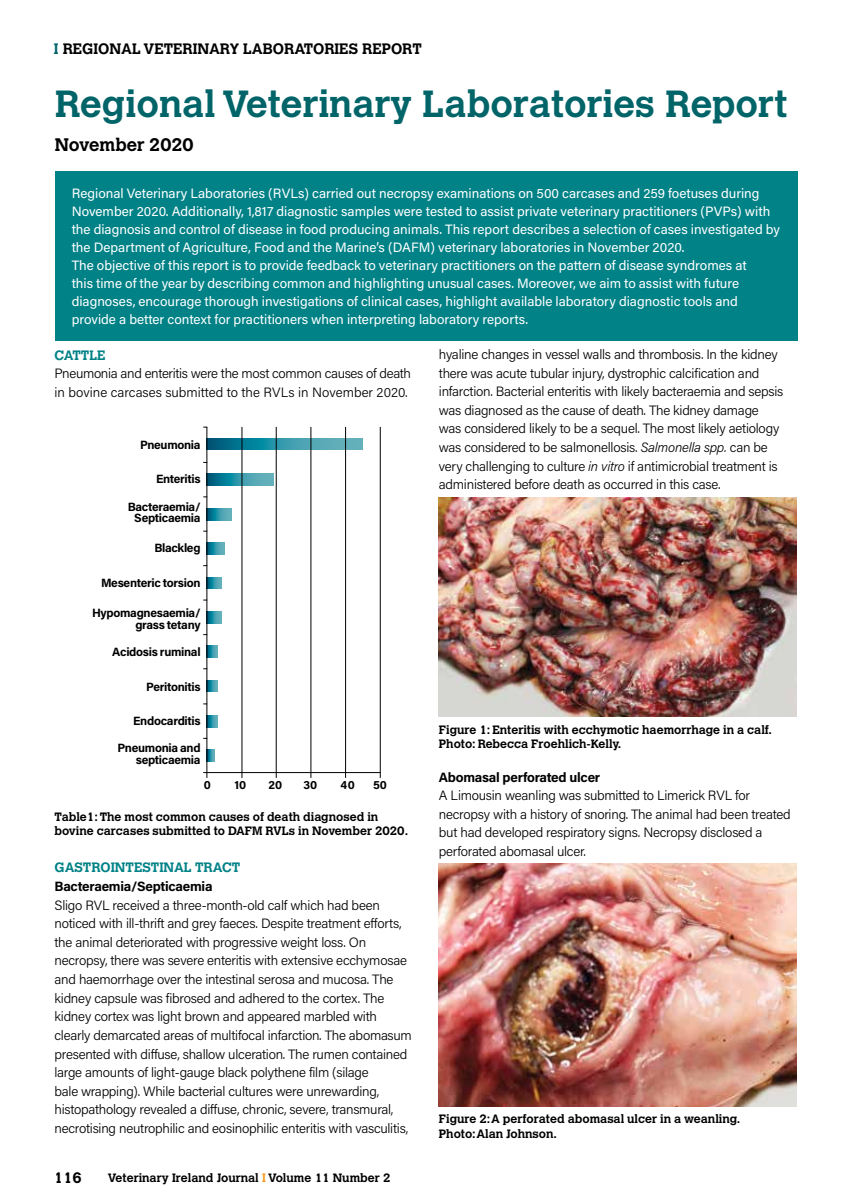
<style>
.page{position:relative;width:851px;height:1204px;background:#fff}
.page>*{position:absolute;margin:0;border:0;box-sizing:border-box;transform-origin:0 0}
.t1{font:700 37.5px "Calvert";color:#006468}
.t2{font:700 18px "Calvert";color:#000}
.t3{font:700 15px "Calvert";color:#000}
.t4{font:300 13.5px/18.6px "Acumin Pro";letter-spacing:-.02em;color:#000}
.t5{font:13.5px/18px "Acumin Pro";color:#fff}
.t6{font:700 13.5px "Acumin Pro";letter-spacing:-.02em;color:#000}
.t7{font:700 13.5px "Calvert";color:#008287}
.t8{font:700 12px/14.4px "Calvert";color:#000}
.t9{font:700 12px/11.6px "Acumin Pro";letter-spacing:-.025em;color:#000;text-align:right}
.s1{color:#006468}
.s2{color:#f8981d}
.s3{font-style:italic}
</style>
<div class="page">
<div style="left:55px;top:171px;width:742px;height:97px;background:#008287"></div>
<div style="left:55px;top:243px;width:742px;height:97px;background:#008287"></div>
<img style="left:439px;top:863px;width:357px;height:243px">
<img style="left:439px;top:497px;width:357px;height:219px">
<hr style="left:203px;top:772px;width:177px;height:1px;background:#000">
<svg style="left:207px;top:749px;width:7px;height:12px"></svg>
<svg style="left:207px;top:438px;width:155px;height:12px;background:#2f8fa3"></svg>
<svg style="left:207px;top:473px;width:66px;height:12px"></svg>
<svg style="left:207px;top:508px;width:24px;height:12px"></svg>
<svg style="left:207px;top:543px;width:17px;height:11px"></svg>
<svg style="left:207px;top:577px;width:15px;height:12px"></svg>
<svg style="left:207px;top:611px;width:14px;height:12px"></svg>
<svg style="left:207px;top:645px;width:11px;height:12px"></svg>
<svg style="left:207px;top:680px;width:11px;height:12px"></svg>
<svg style="left:207px;top:715px;width:11px;height:12px"></svg>
<hr style="left:242px;top:427px;width:1px;height:350px;background:#000">
<hr style="left:276px;top:427px;width:1px;height:350px;background:#000">
<hr style="left:310px;top:427px;width:1px;height:350px;background:#000">
<hr style="left:345px;top:427px;width:1px;height:350px;background:#000">
<hr style="left:380px;top:427px;width:1px;height:350px;background:#000">
<hr style="left:206px;top:427px;width:1px;height:350px;background:#000">
<p class="t3" style="left:54px;top:39px;width:369px"><span class="s1">I</span> REGIONAL VETERINARY LABORATORIES REPORT</p>
<h1 class="t1" style="left:55px;top:80px;width:734px">Regional Veterinary Laboratories Report</h1>
<h2 class="t2" style="left:55px;top:133px;width:140px">November 2020</h2>
<p class="t5" style="left:72px;top:184px;width:709px">Regional Veterinary Laboratories (RVLs) carried out necropsy examinations on 500 carcases and 259 foetuses during November 2020. Additionally, 1,817 diagnostic samples were tested to assist private veterinary practitioners (PVPs) with the diagnosis and control of disease in food producing animals. This report describes a selection of cases investigated by the Department of Agriculture, Food and the Marine’s (DAFM) veterinary laboratories in November 2020.<br>The objective of this report is to provide feedback to veterinary practitioners on the pattern of disease syndromes at<br>this time of the year by describing common and highlighting unusual cases. Moreover, we aim to assist with future diagnoses, encourage thorough investigations of clinical cases, highlight available laboratory diagnostic tools and provide a better context for practitioners when interpreting laboratory reports.</p>
<p class="t7" style="left:55px;top:346px;width:53px">CATTLE</p>
<p class="t4" style="left:55px;top:364px;width:358px">Pneumonia and enteritis were the most common causes of death in bovine carcases submitted to the RVLs in November 2020.</p>
<p class="t9" style="left:140px;top:438px;width:62px">Pneumonia</p>
<p class="t9" style="left:156px;top:472px;width:46px">Enteritis</p>
<p class="t9" style="left:128px;top:500px;width:74px;text-align:center">Bacteraemia/<br>Septicaemia</p>
<p class="t9" style="left:154px;top:542px;width:48px">Blackleg</p>
<p class="t9" style="left:101px;top:576px;width:101px">Mesenteric torsion</p>
<p class="t9" style="left:92px;top:606px;width:110px">Hypomagnesaemia/ grass tetany</p>
<p class="t9" style="left:112px;top:645px;width:90px">Acidosis ruminal</p>
<p class="t9" style="left:146px;top:680px;width:56px">Peritonitis</p>
<p class="t9" style="left:133px;top:714px;width:69px">Endocarditis</p>
<p class="t9" style="left:118px;top:741px;width:84px">Pneumonia and septicaemia</p>
<p class="t9" style="left:204px;top:779px;width:9px">0</p>
<p class="t9" style="left:234px;top:779px;width:13px">10</p>
<p class="t9" style="left:268px;top:779px;width:15px">20</p>
<p class="t9" style="left:303px;top:779px;width:15px">30</p>
<p class="t9" style="left:340px;top:779px;width:16px">40</p>
<p class="t9" style="left:373px;top:779px;width:16px">50</p>
<p class="t8" style="left:55px;top:809px;width:355px">Table1: The most common causes of death diagnosed in bovine carcases submitted to DAFM RVLs in November 2020.</p>
<p class="t7" style="left:55px;top:859px;width:187px">GASTROINTESTINAL TRACT</p>
<p class="t6" style="left:55px;top:876px;width:159px">Bacteraemia/Septicaemia</p>
<p class="t4" style="left:55px;top:895px;width:359px">Sligo RVL received a three-month-old calf which had been noticed with ill-thrift and grey faeces. Despite treatment efforts, the animal deteriorated with progressive weight loss. On necropsy, there was severe enteritis with extensive ecchymosae and haemorrhage over the intestinal serosa and mucosa. The kidney capsule was fibrosed and adhered to the cortex. The kidney cortex was light brown and appeared marbled with clearly demarcated areas of multifocal infarction. The abomasum presented with diffuse, shallow ulceration. The rumen contained large amounts of light-gauge black polythene film (silage<br>bale wrapping). While bacterial cultures were unrewarding, histopathology revealed a diffuse, chronic, severe, transmural, necrotising neutrophilic and eosinophilic enteritis with vasculitis,</p>
<p class="t3" style="left:54px;top:1168px;width:29px">116</p>
<p class="t8" style="left:108px;top:1169px;width:284px">Veterinary Ireland Journal <span class="s2">I</span> Volume 11 Number 2</p>
<p class="t4" style="left:439px;top:344px;width:346px">hyaline changes in vessel walls and thrombosis. In the kidney there was acute tubular injury, dystrophic calcification and infarction. Bacterial enteritis with likely bacteraemia and sepsis was diagnosed as the cause of death. The kidney damage was considered likely to be a sequel. The most likely aetiology was considered to be salmonellosis. <span class="s3">Salmonella spp.</span> can be very challenging to culture <span class="s3">in vitro</span> if antimicrobial treatment is administered before death as occurred in this case.</p>
<p class="t8" style="left:439px;top:722px;width:334px">Figure 1: Enteritis with ecchymotic haemorrhage in a calf.<br>Photo: Rebecca Froehlich-Kelly.</p>
<p class="t6" style="left:439px;top:767px;width:163px">Abomasal perforated ulcer</p>
<p class="t4" style="left:439px;top:785px;width:353px">A Limousin weanling was submitted to Limerick RVL for necropsy with a history of snoring. The animal had been treated but had developed respiratory signs. Necropsy disclosed a perforated abomasal ulcer.</p>
<p class="t8" style="left:439px;top:1111px;width:303px">Figure 2: A perforated abomasal ulcer in a weanling.<br>Photo: Alan Johnson.</p>
</div>
